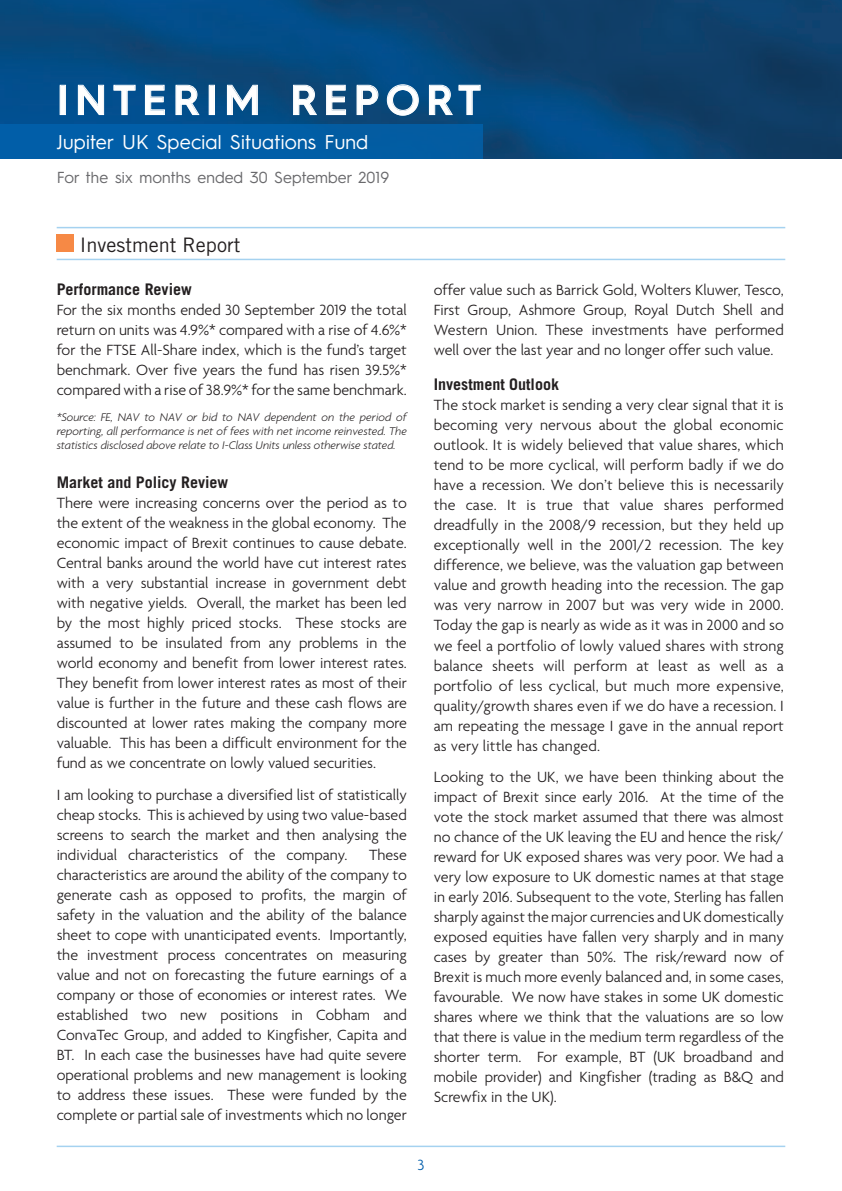
<style>
.page{position:relative;width:842px;height:1191px;background:#fff}
.page>*{position:absolute;margin:0;border:0;box-sizing:border-box;transform-origin:0 0}
.t1{font:600 42px "Hurme Geometric Sans 3";letter-spacing:.15em;color:#fff}
.t2{font:20px "Hurme Geometric Sans 3";letter-spacing:.01em;color:#fff}
.t3{font:20px "Trade Gothic LT Std";color:#231f20}
.t4{font:300 16px/20px "Agenda";color:#231f20;text-align:justify}
.t5{font:700 16px "Trade Gothic LT Std";color:#231f20}
.t6{font:16px "Hurme Geometric Sans 3";letter-spacing:.005em;color:#69696c}
.t7{font:300 16px "Agenda";color:#015dab}
.t8{font:italic 300 12px/14px "Agenda";color:#231f20;text-align:justify}
</style>
<div class="page">
<hr style="left:57px;top:1145px;width:728px;height:2px;background:#a5d2f0">
<hr style="left:57px;top:227px;width:728px;height:1px;background:#a5d2f0">
<hr style="left:57px;top:259px;width:728px;height:1px;background:#a5d2f0">
<div style="left:57px;top:235px;width:17px;height:17px;background:#f68945"></div>
<img style="left:0;top:0;width:842px;height:159px">
<div style="left:0;top:125px;width:482px;height:34px;background:#015ea8"></div>
<svg style="left:77px;top:84px;width:28px;height:32px"></svg>
<svg style="left:113px;top:84px;width:23px;height:32px"></svg>
<svg style="left:144px;top:84px;width:21px;height:32px"></svg>
<svg style="left:175px;top:84px;width:25px;height:32px"></svg>
<svg style="left:226px;top:84px;width:32px;height:32px"></svg>
<svg style="left:293px;top:84px;width:24px;height:32px"></svg>
<svg style="left:326px;top:84px;width:21px;height:32px"></svg>
<svg style="left:356px;top:84px;width:23px;height:32px"></svg>
<svg style="left:386px;top:84px;width:33px;height:32px"></svg>
<svg style="left:428px;top:84px;width:53px;height:32px;background:#286797"></svg>
<h1 class="t1" style="left:57px;top:70px;width:426px">INTERIM REPORT</h1>
<p class="t2" style="left:57px;top:128px;width:313px">Jupiter UK Special Situations Fund</p>
<p class="t6" style="left:57px;top:166px;width:334px">For the six months ended 30 September 2019</p>
<p class="t3" style="left:80px;top:232px;width:162px">Investment Report</p>
<p class="t5" style="left:57px;top:279px;width:137px">Performance Review</p>
<p class="t4" style="left:57px;top:301px;width:352px">For the six months ended 30 September 2019 the total return on units was 4.9%* compared with a rise of 4.6%* for the FTSE All-Share index, which is the fund’s target benchmark. Over five years the fund has risen 39.5%* compared with a rise of 38.9%* for the same benchmark.</p>
<p class="t8" style="left:57px;top:409px;width:352px">*Source: FE, NAV to NAV or bid to NAV dependent on the period of reporting, all performance is net of fees with net income reinvested. The statistics disclosed above relate to I-Class Units unless otherwise stated.</p>
<p class="t5" style="left:57px;top:473px;width:173px">Market and Policy Review</p>
<p class="t4" style="left:57px;top:494px;width:352px">There were increasing concerns over the period as to the extent of the weakness in the global economy. The economic impact of Brexit continues to cause debate.<br>Central banks around the world have cut interest rates with a very substantial increase in government debt with negative yields. Overall, the market has been led by the most highly priced stocks. These stocks are assumed to be insulated from any problems in the world economy and benefit from lower interest rates.<br>They benefit from lower interest rates as most of their value is further in the future and these cash flows are discounted at lower rates making the company more valuable. This has been a difficult environment for the fund as we concentrate on lowly valued securities.</p>
<p class="t4" style="left:57px;top:785px;width:352px">I am looking to purchase a diversified list of statistically cheap stocks. This is achieved by using two value-based screens to search the market and then analysing the individual characteristics of the company.</p>
<p class="t4" style="left:57px;top:845px;width:352px;text-indent:312px">These characteristics are around the ability of the company to generate cash as opposed to profits, the margin of safety in the valuation and the ability of the balance sheet to cope with unanticipated events. Importantly, the investment process concentrates on measuring value and not on forecasting the future earnings of a company or those of economies or interest rates. We established two new positions in Cobham and ConvaTec Group, and added to Kingfisher, Capita and BT. In each case the businesses have had quite severe operational problems and new management is looking to address these issues. These were funded by the complete or partial sale of investments which no longer</p>
<p class="t4" style="left:434px;top:281px;width:352px">offer value such as Barrick Gold, Wolters Kluwer, Tesco, First Group, Ashmore Group, Royal Dutch Shell and Western Union. These investments have performed well over the last year and no longer offer such value.</p>
<p class="t5" style="left:434px;top:375px;width:127px">Investment Outlook</p>
<p class="t4" style="left:434px;top:396px;width:352px">The stock market is sending a very clear signal that it is becoming very nervous about the global economic outlook. It is widely believed that value shares, which tend to be more cyclical, will perform badly if we do have a recession. We don’t believe this is necessarily the case. It is true that value shares performed dreadfully in the 2008/9 recession, but they held up exceptionally well in the 2001/2 recession. The key difference, we believe, was the valuation gap between value and growth heading into the recession. The gap was very narrow in 2007 but was very wide in 2000.<br>Today the gap is nearly as wide as it was in 2000 and so we feel a portfolio of lowly valued shares with strong balance sheets will perform at least as well as a portfolio of less cyclical, but much more expensive, quality/growth shares even if we do have a recession. I am repeating the message I gave in the annual report as very little has changed.</p>
<p class="t4" style="left:434px;top:767px;width:352px">Looking to the UK, we have been thinking about the impact of Brexit since early 2016. At the time of the vote the stock market assumed that there was almost no chance of the UK leaving the EU and hence the risk/ reward for UK exposed shares was very poor. We had a very low exposure to UK domestic names at that stage in early 2016. Subsequent to the vote, Sterling has fallen sharply against the major currencies and UK domestically exposed equities have fallen very sharply and in many cases by greater than 50%. The risk/reward now of Brexit is much more evenly balanced and, in some cases, favourable. We now have stakes in some UK domestic shares where we think that the valuations are so low that there is value in the medium term regardless of the shorter term. For example, BT (UK broadband and mobile provider) and Kingfisher (trading as B&amp;Q and Screwfix in the UK).</p>
<p class="t7" style="left:417px;top:1156px;width:8px">3</p>
</div>
